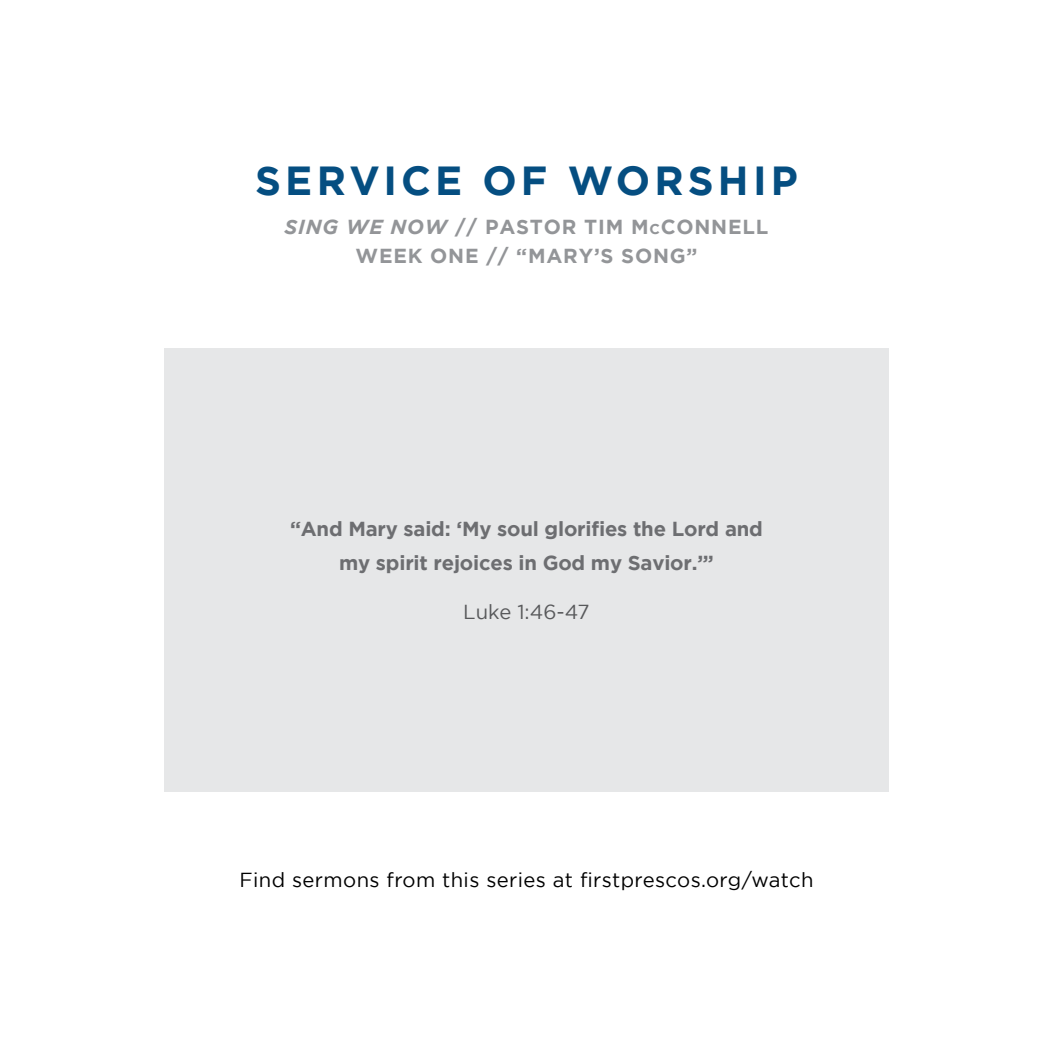
<style>
.page{position:relative;width:1053px;height:1053px;background:#fff}
.page>*{position:absolute;margin:0;border:0;box-sizing:border-box;transform-origin:0 0}
.t1{font:700 40.5px "Gotham";letter-spacing:.1em;color:#054e81}
.t2{font:700 20.25px/33.8px "Gotham";letter-spacing:-.01em;color:#6d6e71;text-align:center}
.t3{font:700 20.25px/29.2px "Gotham";letter-spacing:.04em;color:#939598;text-align:center}
.t4{font:20.25px "Gotham";letter-spacing:.02em;color:#000}
.t5{font:20.25px "Gotham";color:#58595b}
.s1{font-style:italic}
.s2{font-size:14.17px}
</style>
<div class="page">
<div style="left:164px;top:348px;width:725px;height:444px;background:#e6e7e8"></div>
<h1 class="t1" style="left:255px;top:157px;width:544px">SERVICE OF WORSHIP</h1>
<p class="t3" style="left:285px;top:212px;width:485px"><span class="s1">SING WE NOW</span> // PASTOR TIM M<span class="s2">c</span>CONNELL<br>WEEK ONE // “MARY’S SONG”</p>
<p class="t2" style="left:290px;top:511px;width:474px">“And Mary said: ‘My soul glorifies the Lord and my spirit rejoices in God my Savior.’”</p>
<p class="t5" style="left:463px;top:601px;width:128px">Luke 1:46-47</p>
<p class="t4" style="left:239px;top:868px;width:576px">Find sermons from this series at firstprescos.org/watch</p>
</div>
